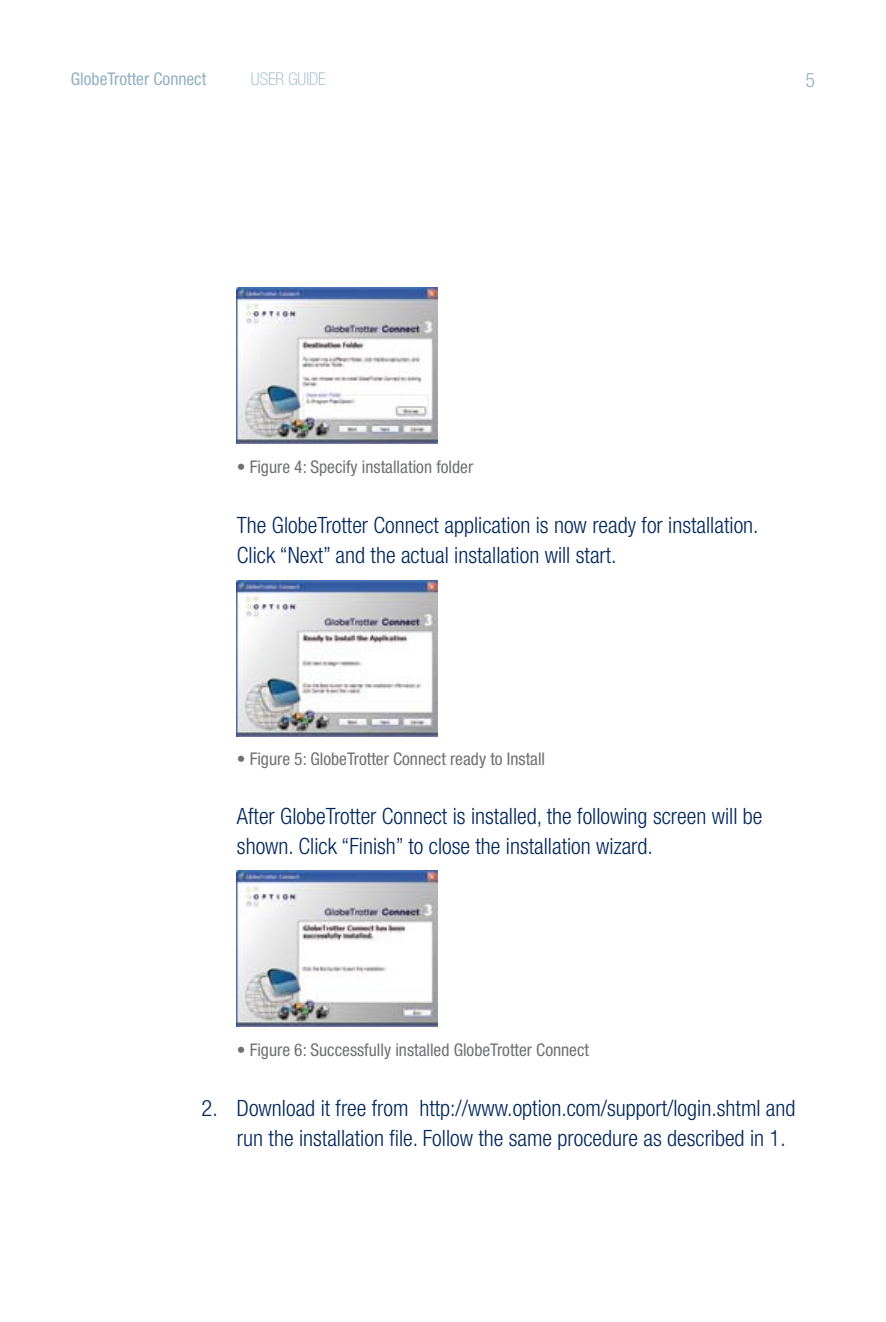
<style>
.page{position:relative;width:886px;height:1322px;background:#fff}
.page>*{position:absolute;margin:0;border:0;box-sizing:border-box;transform-origin:0 0}
.t1{font:300 condensed 22.5px/30px "Helvetica Neue";color:#00265b}
.t2{font:300 condensed 20px "Helvetica Neue";color:#92b1c1}
.t3{font:condensed 17.5px "Helvetica Neue";color:#707173}
.t4{font:condensed 17.5px "Helvetica Neue";color:#92b1c1}
.t5{font:100 condensed 17.5px "Helvetica Neue";color:#92b1c1}
</style>
<div class="page">
<img style="left:237px;top:287px;width:200px;height:156px">
<img style="left:237px;top:580px;width:200px;height:156px">
<img style="left:237px;top:870px;width:200px;height:156px">
<p class="t4" style="left:71px;top:69px;width:137px">GlobeTrotter Connect</p>
<p class="t5" style="left:251px;top:69px;width:76px">USER GUIDE</p>
<p class="t2" style="left:805px;top:68px;width:11px">5</p>
<p class="t3" style="left:237px;top:457px;width:238px">• Figure 4: Specify installation folder</p>
<p class="t1" style="left:237px;top:510px;width:523px">The GlobeTrotter Connect application is now ready for installation.<br>Click “Next” and the actual installation will start.</p>
<p class="t3" style="left:237px;top:749px;width:310px">• Figure 5: GlobeTrotter Connect ready to Install</p>
<p class="t1" style="left:237px;top:800px;width:527px">After GlobeTrotter Connect is installed, the following screen will be shown. Click “Finish” to close the installation wizard.</p>
<p class="t3" style="left:237px;top:1039px;width:354px">• Figure 6: Successfully installed GlobeTrotter Connect</p>
<p class="t1" style="left:237px;top:1092px;width:560px;text-indent:-35px">2. Download it free from http://www.option.com/support/login.shtml and run the installation file. Follow the same procedure as described in 1.</p>
</div>
